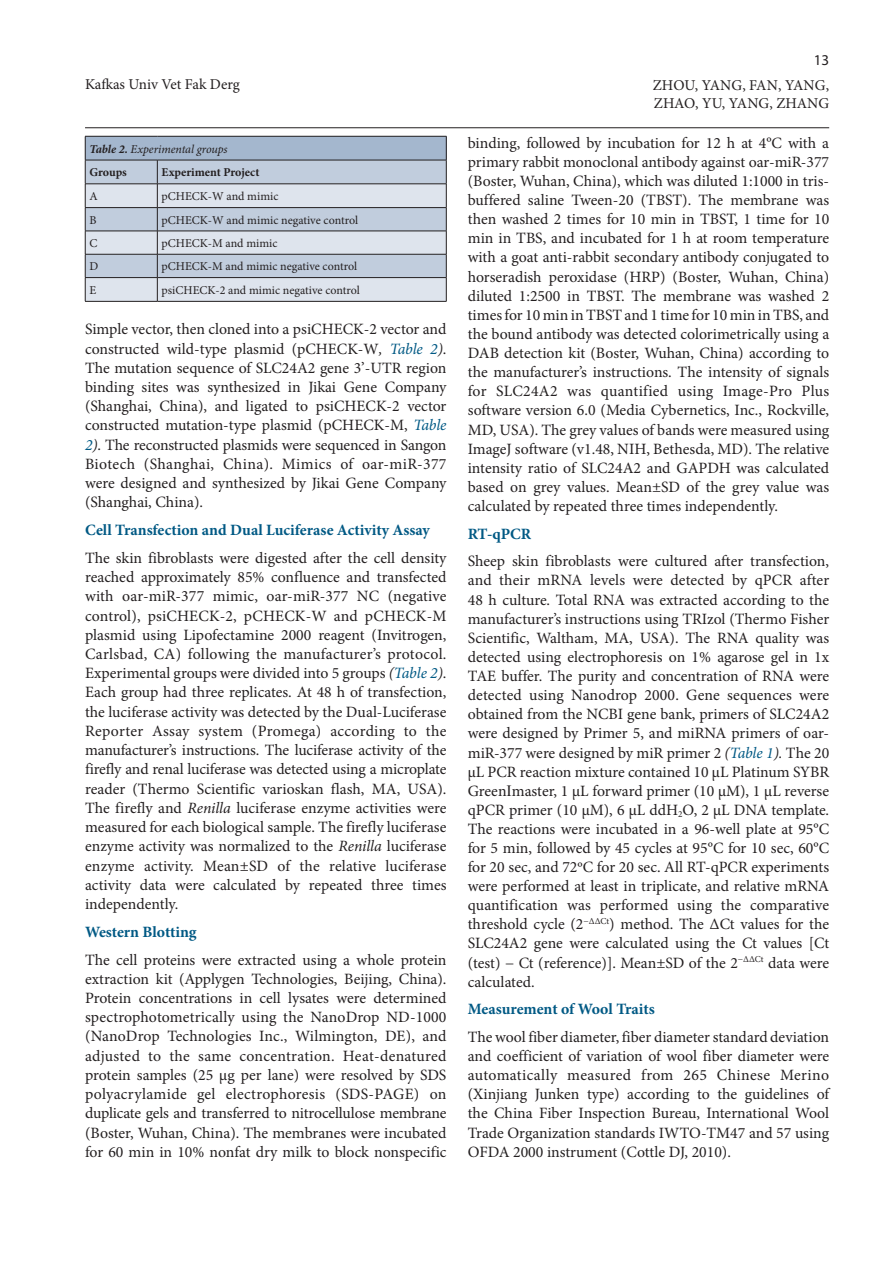
<style>
.page{position:relative;width:893px;height:1263px;background:#fff}
.page>*{position:absolute;margin:0;border:0;box-sizing:border-box;transform-origin:0 0}
.t1{font:15.75px/19px "Minion Pro";color:#231f20;text-align:justify}
.t2{font:700 15.75px "Minion Pro";letter-spacing:-.01em;color:#005984}
.t3{font:15px/18px "Minion Pro";color:#231f20}
.t4{font:15px "Myriad Pro";color:#231f20}
.t5{font:12px "Minion Pro";color:#231f20}
.t6{font:italic 12px/23.7px "Minion Pro";letter-spacing:-.005em;color:#231f20}
.t7{font:700 12px "Minion Pro";color:#231f20}
.s1{font-weight:700}
.s2{font-weight:700;font-style:normal}
.s3{font-style:italic}
.s4{font-style:italic;color:#005984}
.s5{font-family:"Times New Roman"}
</style>
<div class="page">
<hr style="left:85px;top:127px;width:744px;height:1px;background:#231f20">
<hr style="left:85px;top:301px;width:72px;height:1px;background:#231f20">
<hr style="left:157px;top:301px;width:289px;height:1px;background:#231f20">
<svg style="left:85px;top:136px;width:362px;height:165px;background:#c1cbd8"></svg>
<hr style="left:85px;top:184px;width:72px;height:1px;background:#231f20">
<hr style="left:157px;top:184px;width:289px;height:1px;background:#231f20">
<p class="t4" style="left:814px;top:51px;width:17px">13</p>
<p class="t3" style="left:85px;top:75px;width:156px">Kafkas Univ Vet Fak Derg</p>
<p class="t3" style="left:653px;top:76px;width:178px">ZHOU, YANG, FAN, YANG,<br>ZHAO, YU, YANG, ZHANG</p>
<p class="t6" style="left:89px;top:137px;width:140px"><span class="s1">Table 2.</span> Experimental groups<br><span class="s2">Groups</span></p>
<p class="t7" style="left:162px;top:164px;width:99px">Experiment Project</p>
<p class="t5" style="left:89px;top:188px;width:10px">A</p>
<p class="t5" style="left:162px;top:188px;width:118px">pCHECK-W and mimic</p>
<p class="t5" style="left:89px;top:212px;width:9px">B</p>
<p class="t5" style="left:162px;top:212px;width:198px">pCHECK-W and mimic negative control</p>
<p class="t5" style="left:89px;top:235px;width:9px">C</p>
<p class="t5" style="left:162px;top:235px;width:117px">pCHECK-M and mimic</p>
<p class="t5" style="left:89px;top:258px;width:10px">D</p>
<p class="t5" style="left:162px;top:258px;width:197px">pCHECK-M and mimic negative control</p>
<p class="t5" style="left:89px;top:282px;width:8px">E</p>
<p class="t5" style="left:162px;top:282px;width:200px">psiCHECK-2 and mimic negative control</p>
<p class="t1" style="left:85px;top:320px;width:363px">Simple vector, then cloned into a psiCHECK-2 vector and constructed wild-type plasmid (pCHECK-W<span class="s3">,</span> <span class="s4">Table 2</span><span class="s3">)</span>.<br>The mutation sequence of SLC24A2 gene 3’-UTR region binding sites was synthesized in Jikai Gene Company (Shanghai, China), and ligated to psiCHECK-2 vector constructed mutation-type plasmid (pCHECK-M, <span class="s4">Table 2</span><span class="s3">)</span>. The reconstructed plasmids were sequenced in Sangon Biotech (Shanghai, China). Mimics of oar-miR-377 were designed and synthesized by Jikai Gene Company (Shanghai, China).</p>
<p class="t2" style="left:85px;top:519px;width:346px">Cell Transfection and Dual Luciferase Activity Assay</p>
<p class="t1" style="left:85px;top:548px;width:363px">The skin fibroblasts were digested after the cell density reached approximately 85% confluence and transfected with oar-miR-377 mimic, oar-miR-377 NC (negative control), psiCHECK-2, pCHECK-W and pCHECK-M plasmid using Lipofectamine 2000 reagent (Invitrogen, Carlsbad, CA) following the manufacturer’s protocol.<br>Experimental groups were divided into 5 groups <span class="s3">(</span><span class="s4">Table 2</span><span class="s3">)</span>.<br>Each group had three replicates. At 48 h of transfection, the luciferase activity was detected by the Dual-Luciferase Reporter Assay system (Promega) according to the manufacturer’s instructions. The luciferase activity of the firefly and renal luciferase was detected using a microplate reader (Thermo Scientific varioskan flash, MA, USA).<br>The firefly and <span class="s3">Renilla</span> luciferase enzyme activities were measured for each biological sample. The firefly luciferase enzyme activity was normalized to the <span class="s3">Renilla</span> luciferase enzyme activity. Mean±SD of the relative luciferase activity data were calculated by repeated three times independently.</p>
<p class="t2" style="left:85px;top:921px;width:113px">Western Blotting</p>
<p class="t1" style="left:85px;top:950px;width:363px">The cell proteins were extracted using a whole protein extraction kit (Applygen Technologies, Beijing, China).<br>Protein concentrations in cell lysates were determined spectrophotometrically using the NanoDrop ND-1000 (NanoDrop Technologies Inc., Wilmington, DE), and adjusted to the same concentration. Heat-denatured protein samples (25 μg per lane) were resolved by SDS polyacrylamide gel electrophoresis (SDS-PAGE) on duplicate gels and transferred to nitrocellulose membrane (Boster, Wuhan, China). The membranes were incubated for 60 min in 10% nonfat dry milk to block nonspecific</p>
<p class="t1" style="left:468px;top:133px;width:363px">binding, followed by incubation for 12 h at 4ºC with a primary rabbit monoclonal antibody against oar-miR-377 (Boster, Wuhan, China), which was diluted 1:1000 in tris&shy;buffered saline Tween-20 (TBST). The membrane was then washed 2 times for 10 min in TBST, 1 time for 10 min in TBS, and incubated for 1 h at room temperature with a goat anti-rabbit secondary antibody conjugated to horseradish peroxidase (HRP) (Boster, Wuhan, China) diluted 1:2500 in TBST. The membrane was washed 2 times for 10 min in TBST and 1 time for 10 min in TBS, and the bound antibody was detected colorimetrically using a DAB detection kit (Boster, Wuhan, China) according to the manufacturer’s instructions. The intensity of signals for SLC24A2 was quantified using Image-Pro Plus software version 6.0 (Media Cybernetics, Inc., Rockville, MD, USA). The grey values of bands were measured using ImageJ software (v1.48, NIH, Bethesda, MD). The relative intensity ratio of SLC24A2 and GAPDH was calculated based on grey values. Mean±SD of the grey value was calculated by repeated three times independently.</p>
<p class="t2" style="left:468px;top:522px;width:65px">RT-qPCR</p>
<p class="t1" style="left:468px;top:552px;width:363px">Sheep skin fibroblasts were cultured after transfection, and their mRNA levels were detected by qPCR after 48 h culture. Total RNA was extracted according to the manufacturer’s instructions using TRIzol (Thermo Fisher Scientific, Waltham, MA, USA). The RNA quality was detected using electrophoresis on 1% agarose gel in 1x TAE buffer. The purity and concentration of RNA were detected using Nanodrop 2000. Gene sequences were obtained from the NCBI gene bank, primers of SLC24A2 were designed by Primer 5, and miRNA primers of oar&shy;miR-377 were designed by miR primer 2 <span class="s3">(</span><span class="s4">Table 1</span><span class="s3">).</span> The 20 μL PCR reaction mixture contained 10 μL Platinum SYBR Green<span class="s5">I</span>master, 1 μL forward primer (10 μM), 1 μL reverse qPCR primer (10 μM), 6 μL ddH<sub>2</sub>O, 2 μL DNA template.<br>The reactions were incubated in a 96-well plate at 95ºC for 5 min, followed by 45 cycles at 95ºC for 10 sec, 60ºC for 20 sec, and 72ºC for 20 sec. All RT-qPCR experiments were performed at least in triplicate, and relative mRNA quantification was performed using the comparative threshold cycle (2<sup>−ΔΔCt</sup>) method. The ΔCt values for the SLC24A2 gene were calculated using the Ct values [Ct (test) − Ct (reference)]. Mean±SD of the 2<sup>−ΔΔCt</sup> data were calculated.</p>
<p class="t2" style="left:468px;top:998px;width:189px">Measurement of Wool Traits</p>
<p class="t1" style="left:468px;top:1027px;width:363px">The wool fiber diameter, fiber diameter standard deviation and coefficient of variation of wool fiber diameter were automatically measured from 265 Chinese Merino (Xinjiang Junken type) according to the guidelines of the China Fiber Inspection Bureau, International Wool Trade Organization standards IWTO-TM47 and 57 using OFDA 2000 instrument (Cottle DJ, 2010).</p>
</div>
